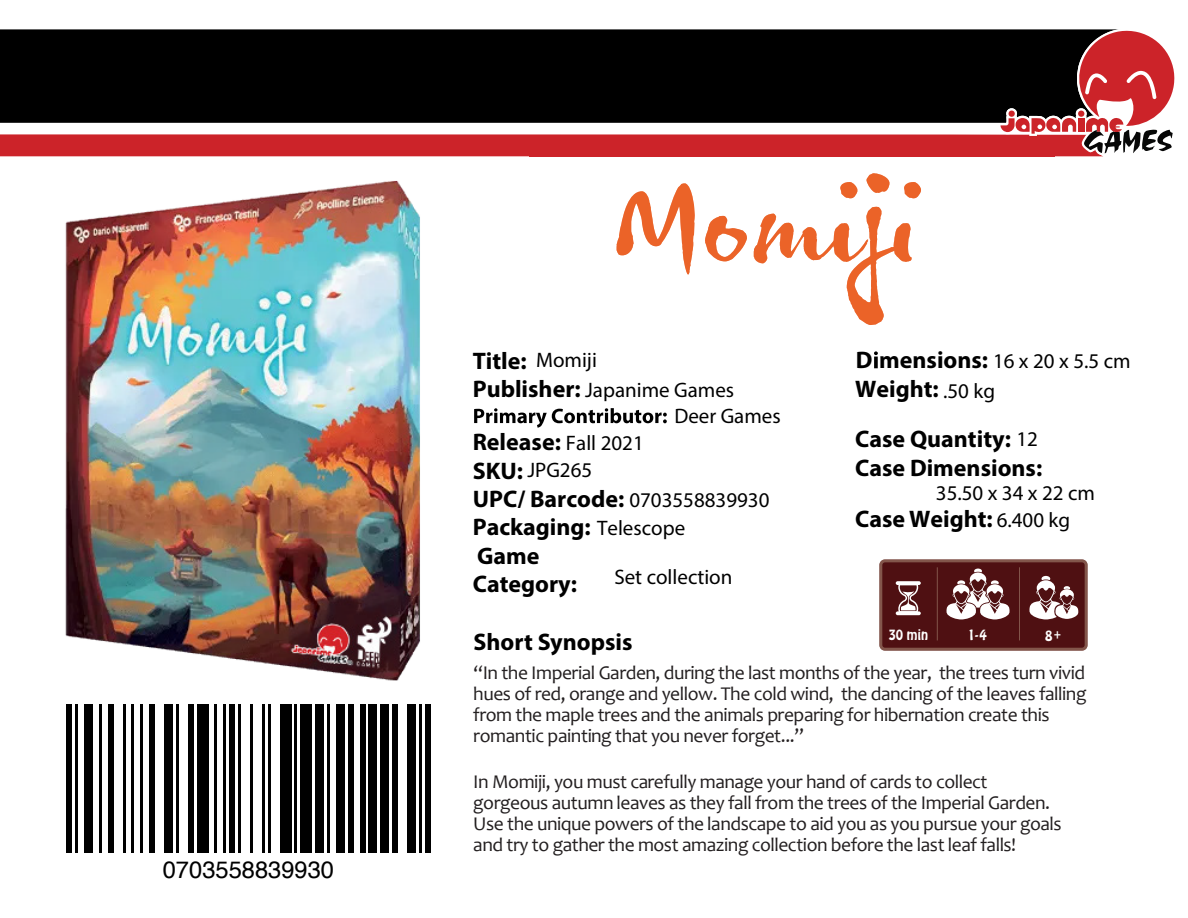
<style>
.page{position:relative;width:1188px;height:918px;background:#fff}
.page>*{position:absolute;margin:0;border:0;box-sizing:border-box;transform-origin:0 0}
.t1{font:700 24px/28.2px "Myriad Pro";color:#000}
.t2{font:23.7px "Helvetica";color:#000}
.t3{font:21px/25.8px "Myriad Pro";color:#000}
.t4{font:19.5px/21px "Candara";letter-spacing:-.025em;color:#231f20}
.t5{font:12.75px "Hobo Std";color:#fff}
.s1{font-weight:700;font-size:24px}
.s2{font-weight:400;font-size:21px}
</style>
<div class="page">
<img style="left:65px;top:428px;width:366px;height:277px">
<div style="left:66px;top:705px;width:6px;height:148px;background:#000"></div>
<hr style="left:75px;top:705px;width:3px;height:148px;background:#000">
<div style="left:84px;top:705px;width:9px;height:148px;background:#000"></div>
<hr style="left:99px;top:705px;width:3px;height:148px;background:#000">
<div style="left:108px;top:705px;width:6px;height:148px;background:#000"></div>
<hr style="left:123px;top:705px;width:3px;height:148px;background:#000">
<hr style="left:131px;top:705px;width:3px;height:148px;background:#000">
<hr style="left:140px;top:705px;width:3px;height:148px;background:#000">
<div style="left:149px;top:705px;width:6px;height:148px;background:#000"></div>
<div style="left:164px;top:705px;width:9px;height:148px;background:#000"></div>
<hr style="left:176px;top:705px;width:3px;height:148px;background:#000">
<div style="left:188px;top:705px;width:6px;height:148px;background:#000"></div>
<div style="left:197px;top:705px;width:11px;height:148px;background:#000"></div>
<hr style="left:214px;top:705px;width:3px;height:148px;background:#000">
<hr style="left:223px;top:705px;width:3px;height:148px;background:#000">
<div style="left:229px;top:705px;width:6px;height:148px;background:#000"></div>
<hr style="left:238px;top:705px;width:3px;height:148px;background:#000">
<hr style="left:250px;top:705px;width:3px;height:148px;background:#000">
<hr style="left:262px;top:705px;width:3px;height:148px;background:#000">
<hr style="left:268px;top:705px;width:3px;height:148px;background:#000">
<div style="left:280px;top:705px;width:11px;height:148px;background:#000"></div>
<hr style="left:294px;top:705px;width:3px;height:148px;background:#000">
<div style="left:300px;top:705px;width:12px;height:148px;background:#000"></div>
<div style="left:315px;top:705px;width:9px;height:148px;background:#000"></div>
<hr style="left:327px;top:705px;width:3px;height:148px;background:#000">
<div style="left:336px;top:705px;width:9px;height:148px;background:#000"></div>
<div style="left:348px;top:705px;width:6px;height:148px;background:#000"></div>
<div style="left:360px;top:705px;width:6px;height:148px;background:#000"></div>
<div style="left:369px;top:705px;width:8px;height:148px;background:#000"></div>
<div style="left:380px;top:705px;width:9px;height:148px;background:#000"></div>
<div style="left:392px;top:705px;width:6px;height:148px;background:#000"></div>
<div style="left:407px;top:705px;width:9px;height:148px;background:#000"></div>
<hr style="left:419px;top:705px;width:3px;height:148px;background:#000">
<div style="left:425px;top:705px;width:6px;height:148px;background:#000"></div>
<svg style="left:0;top:29px;width:1175px;height:399px"></svg>
<svg style="left:879px;top:559px;width:209px;height:92px;background:#6e3a3a"></svg>
<p class="t2" style="left:163px;top:851px;width:173px">0703558839930</p>
<p class="t1" style="left:473px;top:346px;width:56px">Title:</p>
<p class="t3" style="left:674px;top:377px;width:108px;text-indent:-202px"><span class="s1">Publisher:</span> Japanime Games<br>Deer Games</p>
<p class="t3" style="left:536px;top:347px;width:62px">Momiji</p>
<p class="t1" style="left:473px;top:427px;width:173px">Release: <span class="s2">Fall 2021<br></span>SKU:<br>UPC/ Barcode:<br>Packaging:<br>Game<br>Category:</p>
<p class="t1" style="left:474px;top:627px;width:160px">Short Synopsis</p>
<p class="t3" style="left:527px;top:457px;width:66px">JPG265</p>
<p class="t3" style="left:629px;top:487px;width:142px">0703558839930</p>
<p class="t3" style="left:597px;top:515px;width:90px">Telescope</p>
<p class="t3" style="left:614px;top:564px;width:120px">Set collection</p>
<p class="t3" style="left:856px;top:348px;width:276px"><span class="s1">D mensions:</span> 16 x 20 x 5.5 cm</p>
<p class="t1" style="left:855px;top:363px;width:157px;line-height:50.4px">Weight:<br>Case Quantity:</p>
<p class="t1" style="left:855px;top:442px;width:189px;line-height:51px">Case Dimensions:<br>Case Weight:</p>
<p class="t3" style="left:943px;top:378px;width:53px">.50 kg</p>
<p class="t3" style="left:1017px;top:426px;width:23px">12</p>
<p class="t3" style="left:997px;top:479px;width:100px;line-height:27.2px;text-indent:-61px">35.50 x 34 x 22 cm<br>6.400 kg</p>
<p class="t5" style="left:888px;top:626px;width:41px">30 min</p>
<p class="t5" style="left:968px;top:626px;width:21px">1-4</p>
<p class="t5" style="left:1045px;top:626px;width:18px">8+</p>
<p class="t4" style="left:473px;top:662px;width:615px">“In the Imperial Garden, during the last months of the year, the trees turn vivid hues of red, orange and yellow. The cold wind, the dancing of the leaves falling from the maple trees and the animals preparing for hibernation create this romantic painting that you never forget...”</p>
<p class="t4" style="left:473px;top:771px;width:590px">In Momiji, you must carefully manage your hand of cards to collect gorgeous autumn leaves as they fall from the trees of the Imperial Garden.<br>Use the unique powers of the landscape to aid you as you pursue your goals and try to gather the most amazing collection before the last leaf falls!</p>
</div>
